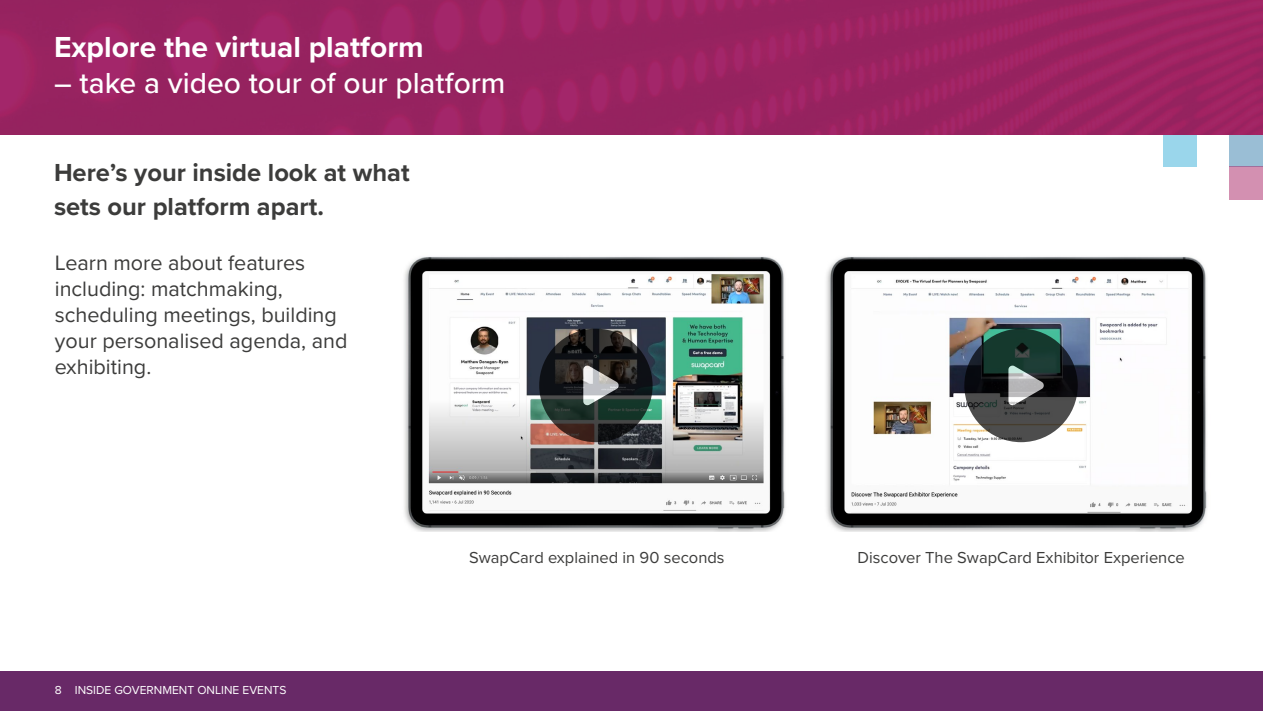
<style>
.page{position:relative;width:1263px;height:711px;background:#fff}
.page>*{position:absolute;margin:0;border:0;box-sizing:border-box;transform-origin:0 0}
.t1{font:500 30px "Proxima Nova";color:#fff}
.t2{font:700 30px "Proxima Nova";color:#fff}
.t3{font:700 25.5px/34.5px "Proxima Nova";color:#3c3c3b}
.t4{font:21.6px/26px "Proxima Nova";color:#3c3c3b}
.t5{font:16.5px "Proxima Nova";color:#3c3c3b}
.t6{font:12px "Proxima Nova";color:#fff}
</style>
<div class="page">
<img style="left:404px;top:256px;width:803px;height:275px">
<div style="left:1230px;top:133px;width:33px;height:34px;background:#9abed5"></div>
<div style="left:1230px;top:167px;width:33px;height:33px;background:#d390b1"></div>
<div style="left:1163px;top:133px;width:33px;height:34px;background:#9ad6eb"></div>
<svg style="left:539px;top:328px;width:114px;height:114px;background:#212422"></svg>
<svg style="left:583px;top:365px;width:36px;height:40px"></svg>
<svg style="left:964px;top:328px;width:114px;height:114px;background:#293532"></svg>
<svg style="left:1008px;top:365px;width:36px;height:40px"></svg>
<img style="left:0;top:0;width:1263px;height:134px">
<div style="left:0;top:671px;width:1263px;height:39px;background:#682967"></div>
<h1 class="t2" style="left:54px;top:24px;width:371px">Explore the virtual platform</h1>
<h1 class="t1" style="left:54px;top:60px;width:453px">– take a video tour of our platform</h1>
<p class="t3" style="left:54px;top:154px;width:357px">Here’s your inside look at what sets our platform apart.</p>
<p class="t4" style="left:55px;top:249px;width:294px">Learn more about features including: matchmaking, scheduling meetings, building your personalised agenda, and exhibiting.</p>
<p class="t6" style="left:55px;top:680px;width:233px">8 INSIDE GOVERNMENT ONLINE EVENTS</p>
<p class="t5" style="left:469px;top:544px;width:257px">SwapCard explained in 90 seconds</p>
<p class="t5" style="left:858px;top:544px;width:329px">Discover The SwapCard Exhibitor Experience</p>
</div>
